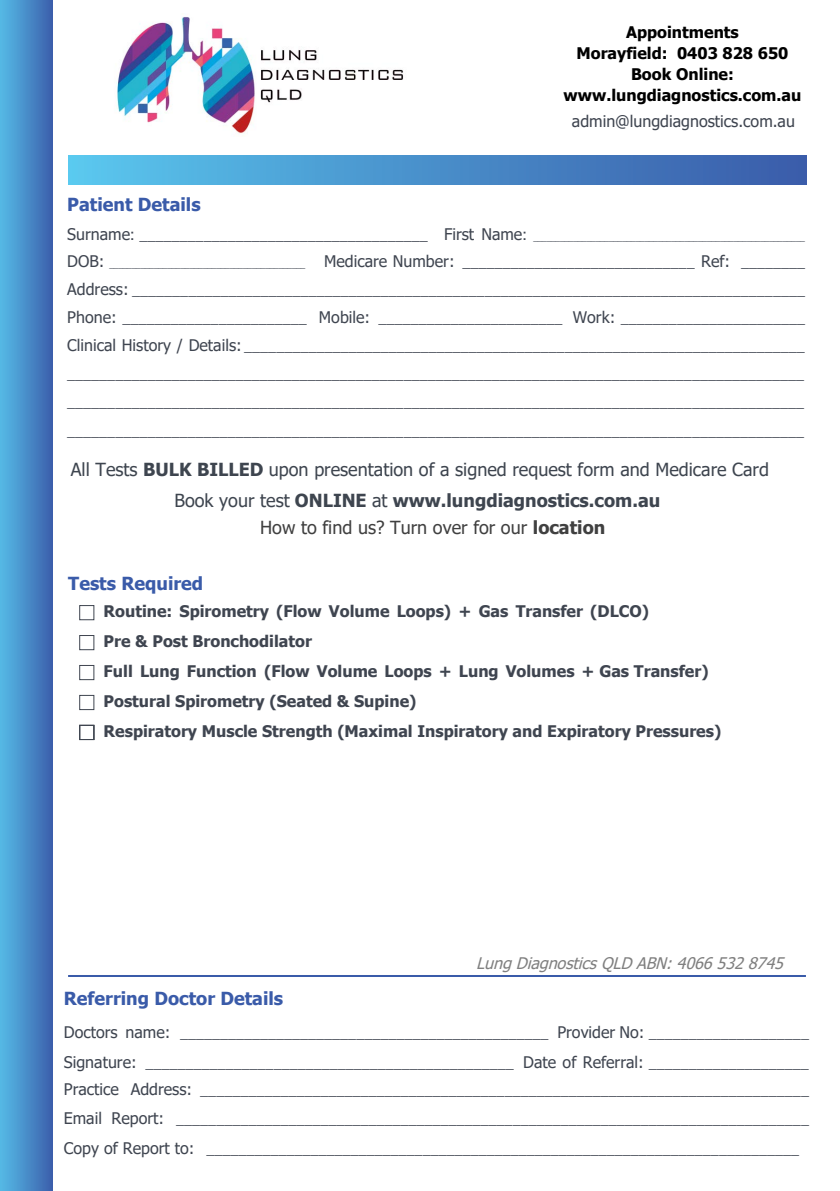
<style>
.page{position:relative;width:840px;height:1191px;background:#fff}
.page>*{position:absolute;margin:0;border:0;box-sizing:border-box;transform-origin:0 0}
.t1{font:18px/31px "Tahoma";color:#3e454f;text-align:center}
.t2{font:700 18px "Tahoma";color:#3a5ba9}
.t3{font:18px "Tahoma";color:#404040}
.t4{font:16px/28.2px "Helvetica Neue LT Std";color:#3f4550;text-align:justify}
.t5{font:700 16px/30px "Tahoma";color:#3f4550}
.t6{font:700 16px/21px "Tahoma";color:#000;text-align:center}
.t7{font:italic 16px "Tahoma";color:#808080}
.t8{font:16px "Tahoma";color:#3f4550}
.t9{font:8px "Arial";color:#3f4550}
.s1{font-family:"Tahoma";font-size:16px}
.s2{font-family:"Helvetica Neue LT Std";font-size:16px}
.s3{font-family:"Tahoma"}
.s4{font-weight:700}
</style>
<div class="page">
<div style="left:0;top:0;width:53px;height:1191px;background:linear-gradient(to right,#55bbe7,#3c5fab)"></div>
<div style="left:79px;top:605px;width:15px;height:15px;border:1px solid #3f4550"></div>
<div style="left:79px;top:665px;width:15px;height:15px;border:1px solid #3f4550"></div>
<div style="left:79px;top:635px;width:15px;height:15px;border:1px solid #3f4550"></div>
<div style="left:79px;top:695px;width:15px;height:15px;border:1px solid #3f4550"></div>
<hr style="left:68px;top:975px;width:737px;height:2px;background:#3a5ba9">
<img style="left:116px;top:17px;width:288px;height:117px">
<div style="left:69px;top:155px;width:737px;height:29px;background:linear-gradient(to right,#59c6ee,#3959a8)"></div>
<div style="left:79px;top:725px;width:15px;height:15px;border:1px solid #3f4550"></div>
<p class="t6" style="left:563px;top:22px;width:239px">Appointments<br>Morayfield: 0403 828 650<br>Book Online: www.lungdiagnostics.com.au</p>
<p class="t8" style="left:571px;top:110px;width:224px">admin@lungdiagnostics.com.au</p>
<p class="t2" style="left:67px;top:192px;width:135px">Patient Details</p>
<p class="t9" style="left:67px;top:231px;width:738px"><span class="s1">Surname</span><span class="s2">: ____________________________________</span> <span class="s1">First Name</span><span class="s2">:</span> _____________________________________________________________</p>
<p class="t9" style="left:67px;top:258px;width:738px"><span class="s1">DOB:</span> ____________________________________________ <span class="s1">Medicare Number:</span> <span class="s2">_____________________________</span> <span class="s1">Ref:</span> <span class="s2">________</span></p>
<p class="t4" style="left:67px;top:275px;width:739px"><span class="s3">Address:</span> ____________________________________________________________________________________ <span class="s3">Phone:</span> _______________________ <span class="s3">Mobile:</span> _______________________ <span class="s3">Work:</span> _______________________ <span class="s3">Clinical History / Details:</span> ______________________________________________________________________ ____________________________________________________________________________________________ ____________________________________________________________________________________________ ____________________________________________________________________________________________</p>
<p class="t1" style="left:71px;top:454px;width:699px">All Tests <span class="s4">BULK BILLED</span> upon presentation of a signed request form and Medicare Card<br>Book your test <span class="s4">ONLINE</span> at <span class="s4">www.lungdiagnostics.com.au</span></p>
<p class="t3" style="left:260px;top:515px;width:346px">How to find us? Turn over for our <span class="s4">location</span></p>
<p class="t2" style="left:68px;top:570px;width:136px">Tests Required</p>
<p class="t5" style="left:103px;top:596px;width:619px">Routine: Spirometry (Flow Volume Loops) + Gas Transfer (DLCO)<br>Pre &amp; Post Bronchodilator<br>Full Lung Function (Flow Volume Loops + Lung Volumes + Gas Transfer)<br>Postural Spirometry (Seated &amp; Supine)<br>Respiratory Muscle Strength (Maximal Inspiratory and Expiratory Pressures)</p>
<p class="t7" style="left:476px;top:952px;width:314px">LungDiagnosticsQLDABN:40665328745</p>
<p class="t2" style="left:64px;top:986px;width:221px">Referring Doctor Details</p>
<p class="t4" style="left:64px;top:1017px;width:746px;line-height:29.8px"><span class="s3">Doctors name:</span> ______________________________________________ <span class="s3">Provider No:</span> ____________________<br><span class="s3">Signature:</span> ______________________________________________ <span class="s3">Date of Referral:</span> ____________________</p>
<p class="t4" style="left:64px;top:1074px;width:746px;line-height:29.2px"><span class="s3">Practice Address:</span> ____________________________________________________________________________ <span class="s3">Email Report:</span> _______________________________________________________________________________ <span class="s3">Copy of Report to:</span> __________________________________________________________________________</p>
</div>
